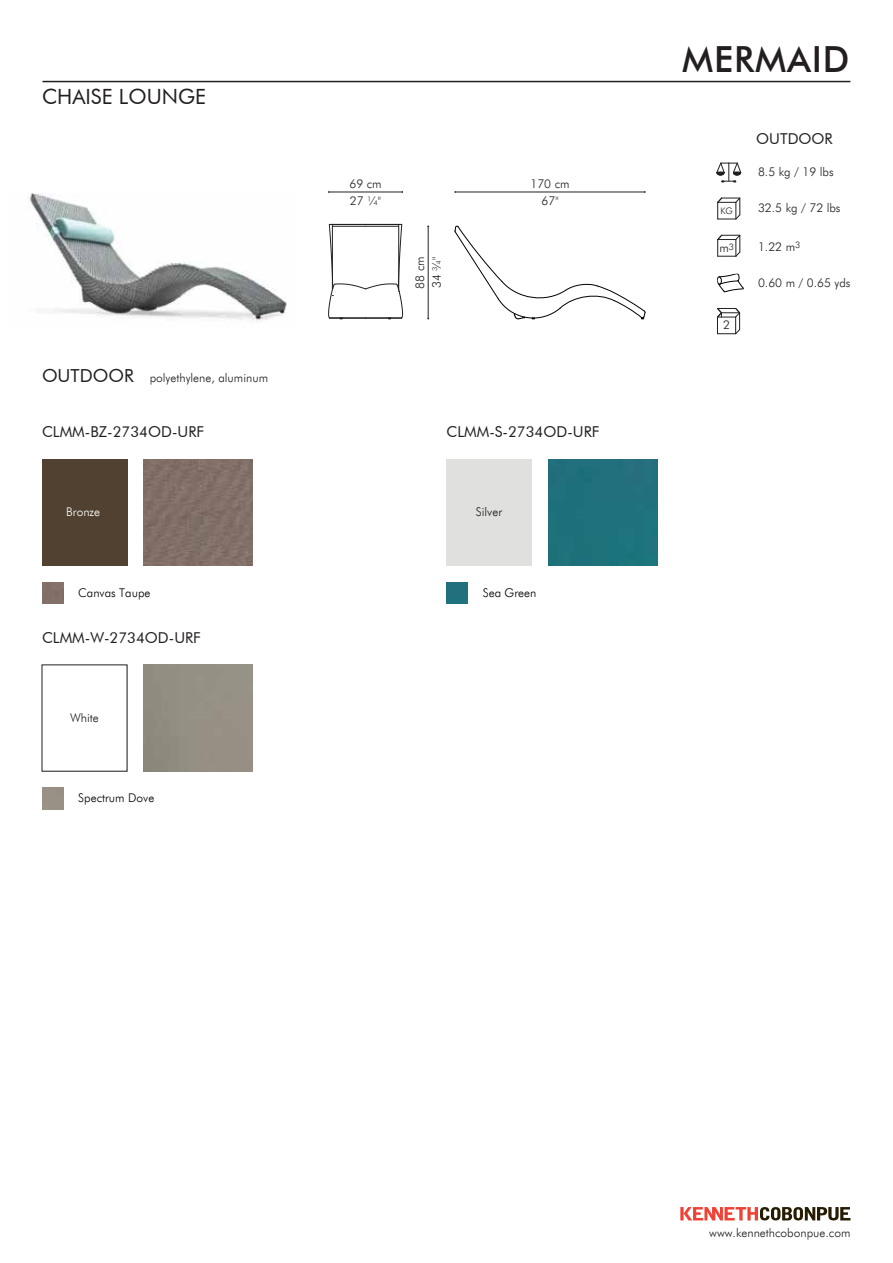
<style>
.page{position:relative;width:893px;height:1263px;background:#fff}
.page>*{position:absolute;margin:0;border:0;box-sizing:border-box;transform-origin:0 0}
.t1{font:500 36px "Futura BT";letter-spacing:.025em;color:#231f20}
.t2{font:21px "Futura BT";color:#231f20}
.t3{font:15px "Futura BT";color:#231f20}
.t4{font:300 12px/17px "Futura BT";color:#231f20}
.t5{font:300 12px "Futura BT";color:#000}
.t6{font:300 12px "Futura BT";color:#1f181a}
.t7{font:300 12px "Futura BT";color:#fff}
.t8{font:300 9px "Futura BT";color:#231f20}
.s1{font-weight:400;font-size:18px}
.s2{font-size:9px}
</style>
<div class="page">
<hr style="left:43px;top:81px;width:807px;height:1px;background:#231f20">
<svg style="left:680px;top:1207px;width:170px;height:13px"></svg>
<svg style="left:716px;top:162px;width:25px;height:20px"></svg>
<svg style="left:717px;top:197px;width:24px;height:23px"></svg>
<svg style="left:717px;top:234px;width:24px;height:23px"></svg>
<svg style="left:717px;top:273px;width:27px;height:20px"></svg>
<svg style="left:717px;top:308px;width:23px;height:27px"></svg>
<svg style="left:455px;top:226px;width:190px;height:94px"></svg>
<svg style="left:328px;top:224px;width:75px;height:96px"></svg>
<hr style="left:329px;top:192px;width:73px;height:1px;background:#231f20">
<hr style="left:455px;top:192px;width:190px;height:1px;background:#231f20">
<hr style="left:428px;top:226px;width:1px;height:93px;background:#231f20">
<img style="left:29px;top:193px;width:258px;height:129px">
<img style="left:446px;top:582px;width:22px;height:22px">
<div style="left:548px;top:459px;width:109px;height:107px;background:#1f707d"></div>
<div style="left:446px;top:459px;width:86px;height:107px;background:#e0e0df"></div>
<img style="left:42px;top:582px;width:21px;height:22px">
<div style="left:144px;top:459px;width:109px;height:107px;background:#826f68"></div>
<div style="left:42px;top:459px;width:85px;height:107px;background:#514131"></div>
<h2 class="t2" style="left:42px;top:84px;width:166px">CHAISE LOUNGE</h2>
<p class="t4" style="left:42px;top:369px;width:228px"><span class="s1">OUTDOOR</span> polyethylene, aluminum</p>
<p class="t3" style="left:42px;top:423px;width:164px">CLMM-BZ-2734OD-URF</p>
<p class="t7" style="left:66px;top:505px;width:35px">Bronze</p>
<p class="t5" style="left:78px;top:585px;width:74px">Canvas Taupe</p>
<p class="t3" style="left:42px;top:628px;width:160px">CLMM-W-2734OD-URF</p>
<p class="t6" style="left:70px;top:710px;width:30px">White</p>
<p class="t6" style="left:71px;top:710px;width:28px">Silver</p>
<p class="t5" style="left:78px;top:790px;width:78px">Spectrum Dove</p>
<p class="t4" style="left:349px;top:175px;width:34px">69 cm<br>27 ¼"</p>
<p class="t4" style="left:530px;top:175px;width:41px;text-align:center">170 cm<br>67"</p>
<p class="t4" style="left:411px;top:289px;width:34px;rotate:-90deg">88 cm<br>34 ¾"</p>
<p class="t3" style="left:446px;top:423px;width:154px">CLMM-S-2734OD-URF</p>
<p class="t6" style="left:476px;top:505px;width:28px">Silver</p>
<p class="t5" style="left:483px;top:585px;width:55px">Sea Green</p>
<h1 class="t1" style="left:682px;top:37px;width:169px">MERMAID</h1>
<p class="t8" style="left:720px;top:205px;width:14px">KG</p>
<p class="t4" style="left:719px;top:239px;width:16px">m<span class="s2">3</span></p>
<p class="t4" style="left:723px;top:316px;width:8px">2</p>
<p class="t3" style="left:756px;top:130px;width:78px">OUTDOOR</p>
<p class="t4" style="left:758px;top:163px;width:77px">8.5 kg / 19 lbs</p>
<p class="t4" style="left:758px;top:199px;width:84px">32.5 kg / 72 lbs</p>
<p class="t4" style="left:758px;top:238px;width:44px">1.22 m<sup>3</sup></p>
<p class="t4" style="left:758px;top:274px;width:94px">0.60 m / 0.65 yds</p>
<p class="t4" style="left:709px;top:1224px;width:143px">www.kennethcobonpue.com</p>
</div>
